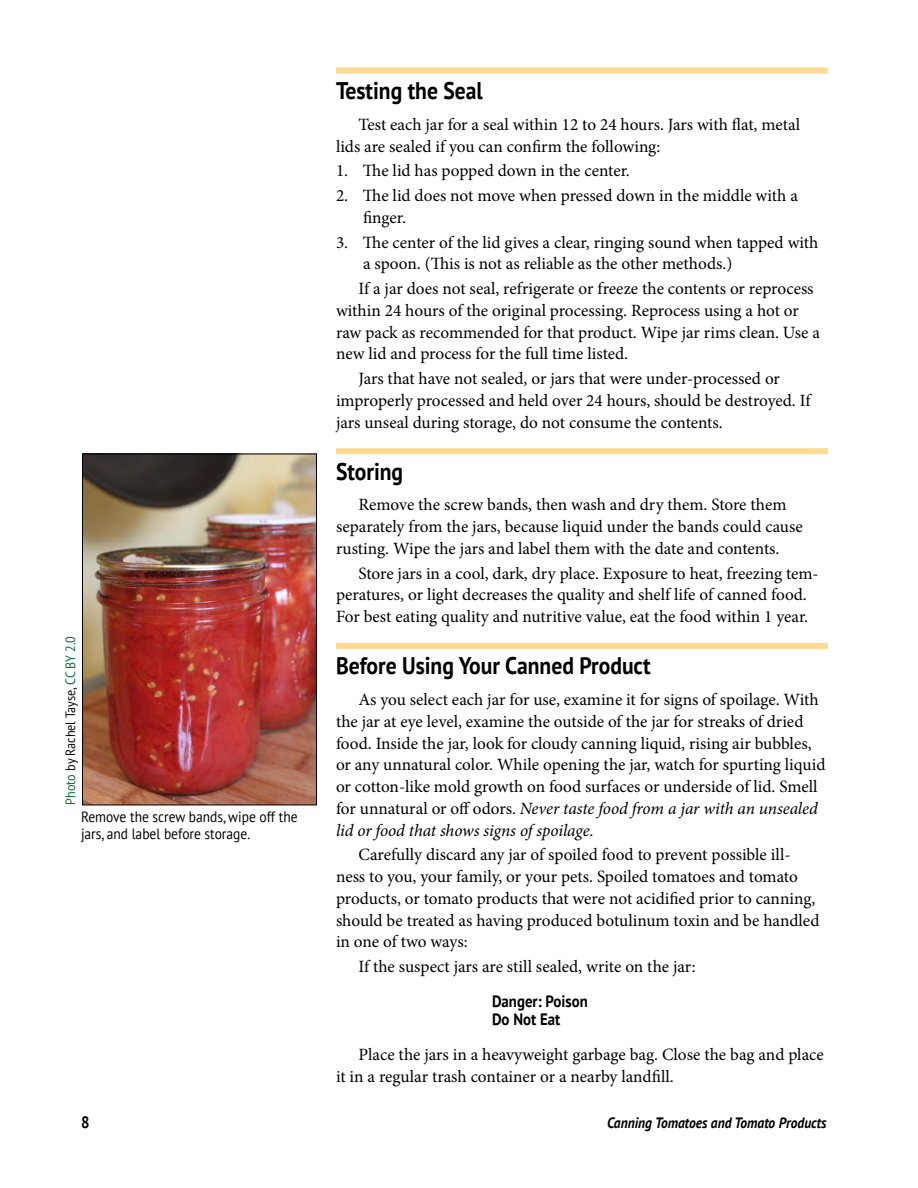
<style>
.page{position:relative;width:918px;height:1188px;background:#fff}
.page>*{position:absolute;margin:0;border:0;box-sizing:border-box;transform-origin:0 0}
.subhead1{font:700 24px "PT Sans";color:#000;scale:.9 1}
.body_text{font:17.25px/21.8px "Minion Pro";color:#000}
.hanging_indent{font:17.25px/21.8px "Minion Pro";color:#000}
.Table_header{font:700 16.5px/18px "PT Sans";color:#000;scale:.9 1}
.t1{font:15px/17.2px "PT Sans";color:#000;scale:.9 1}
.t2{font:italic 700 15px "PT Sans";color:#000;scale:.9 1}
.t3{font:13.5px "PT Sans";color:#000;scale:.9 1}
.s1{color:#006c32}
.s2{font-style:italic}
</style>
<div class="page">
<div style="left:336px;top:68px;width:492px;height:6px;background:#ffda91"></div>
<div style="left:336px;top:448px;width:492px;height:6px;background:#ffda91"></div>
<div style="left:336px;top:643px;width:492px;height:6px;background:#ffda91"></div>
<img style="left:84px;top:456px;width:231px;height:347px">
<div style="left:82px;top:454px;width:235px;height:351px;border:1px solid #000"></div>
<p class="t3" style="left:62px;top:805px;width:189px;rotate:-90deg"><span class="s1">Photo</span> by Rachel Tayse, <span class="s1">CC BY 2.0</span></p>
<p class="t1" style="left:81px;top:808px;width:242px">Remove the screw bands, wipe off the jars, and label before storage.</p>
<p class="subhead1" style="left:336px;top:75px;width:165px">Testing the Seal</p>
<p class="body_text" style="left:336px;top:113px;width:466px;text-indent:22px">Test each jar for a seal within 12 to 24 hours. Jars with flat, metal lids are sealed if you can confirm the following:</p>
<p class="hanging_indent" style="left:336px;top:160px;width:295px">1. The lid has popped down in the center.</p>
<p class="hanging_indent" style="left:363px;top:185px;width:436px;text-indent:-27px">2. The lid does not move when pressed down in the middle with a finger.</p>
<p class="hanging_indent" style="left:363px;top:231px;width:457px;text-indent:-27px">3. The center of the lid gives a clear, ringing sound when tapped with a spoon. (This is not as reliable as the other methods.)</p>
<p class="body_text" style="left:336px;top:278px;width:486px;text-indent:22px">If a jar does not seal, refrigerate or freeze the contents or reprocess within 24 hours of the original processing. Reprocess using a hot or raw pack as recommended for that product. Wipe jar rims clean. Use a new lid and process for the full time listed.</p>
<p class="body_text" style="left:336px;top:368px;width:476px;text-indent:22px">Jars that have not sealed, or jars that were under-processed or improperly processed and held over 24 hours, should be destroyed. If jars unseal during storage, do not consume the contents.</p>
<p class="subhead1" style="left:336px;top:455px;width:76px">Storing</p>
<p class="body_text" style="left:336px;top:494px;width:468px;text-indent:22px">Remove the screw bands, then wash and dry them. Store them separately from the jars, because liquid under the bands could cause rusting. Wipe the jars and label them with the date and contents.</p>
<p class="body_text" style="left:336px;top:562px;width:484px;text-indent:22px">Store jars in a cool, dark, dry place. Exposure to heat, freezing tem&shy;peratures, or light decreases the quality and shelf life of canned food.<br>For best eating quality and nutritive value, eat the food within 1 year.</p>
<p class="subhead1" style="left:336px;top:650px;width:351px">Before Using Your Canned Product</p>
<p class="body_text" style="left:336px;top:689px;width:491px;text-indent:22px">As you select each jar for use, examine it for signs of spoilage. With the jar at eye level, examine the outside of the jar for streaks of dried food. Inside the jar, look for cloudy canning liquid, rising air bubbles, or any unnatural color. While opening the jar, watch for spurting liquid or cotton-like mold growth on food surfaces or underside of lid. Smell for unnatural or off odors. <span class="s2">Never taste food from a jar with an unsealed lid or food that shows signs of spoilage</span>.</p>
<p class="body_text" style="left:336px;top:844px;width:485px;text-indent:22px">Carefully discard any jar of spoiled food to prevent possible ill&shy;ness to you, your family, or your pets. Spoiled tomatoes and tomato products, or tomato products that were not acidified prior to canning, should be treated as having produced botulinum toxin and be handled in one of two ways:</p>
<p class="body_text" style="left:358px;top:956px;width:339px">If the suspect jars are still sealed, write on the jar:</p>
<p class="Table_header" style="left:492px;top:992px;width:108px">Danger: Poison<br>Do Not Eat</p>
<p class="body_text" style="left:336px;top:1044px;width:489px;text-indent:22px">Place the jars in a heavyweight garbage bag. Close the bag and place it in a regular trash container or a nearby landfill.</p>
<p class="Table_header" style="left:81px;top:1113px;width:11px">8</p>
<p class="t2" style="left:607px;top:1113px;width:245px">Canning Tomatoes and Tomato Products</p>
</div>
